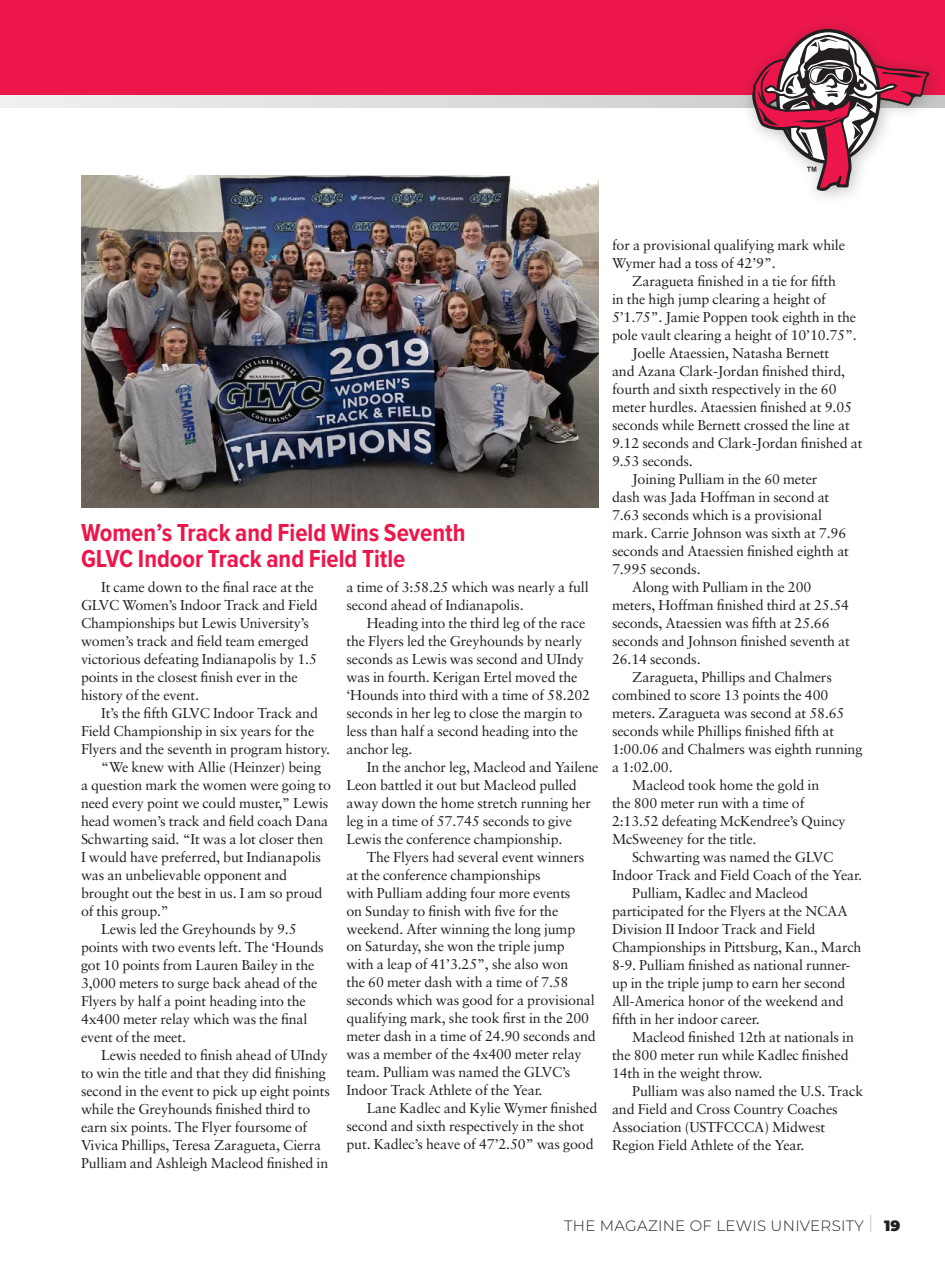
<style>
.page{position:relative;width:945px;height:1269px;background:#fff}
.page>*{position:absolute;margin:0;border:0;box-sizing:border-box;transform-origin:0 0}
.Subhead_Athletics{font:700 25.5px/25.5px "Proxima Nova Cond";color:#ed164b}
.t1{font:300 15px "Montserrat";letter-spacing:.02em;color:#231f20}
.t2{font:900 15px "Montserrat";color:#231f20}
.Athletics{font:14.25px/18px "Sabon";letter-spacing:-.01em;color:#231f20}
</style>
<div class="page">
<svg style="left:0;top:94px;width:740px;height:14px;background:#e0d1d4"></svg>
<div style="left:0;top:0;width:945px;height:94px;background:#ed164b"></div>
<img style="left:81px;top:176px;width:517px;height:331px">
<div style="left:740px;top:16px;width:205px;height:192px;background:#231f20;opacity:.3"></div>
<svg style="left:752px;top:34px;width:177px;height:157px"></svg>
<svg style="left:870px;top:1215px;width:1px;height:17px"></svg>
<p class="Subhead_Athletics" style="left:81px;top:521px;width:386px">Women’s Track and Field Wins Seventh<br>GLVC Indoor Track and Field Title</p>
<p class="Athletics" style="left:81px;top:578px;width:238px;text-indent:20px">It came down to the final race at the GLVC Women’s Indoor Track and Field Championships but Lewis University’s women’s track and field team emerged victorious defeating Indianapolis by 1.5 points in the closest finish ever in the history of the event.</p>
<p class="Athletics" style="left:81px;top:703px;width:250px;text-indent:20px">It’s the fifth GLVC Indoor Track and<br>Field Championship in six years for the<br>Flyers and the seventh in program history.</p>
<p class="Athletics" style="left:81px;top:757px;width:252px;text-indent:20px">“We knew with Allie (Heinzer) being a question mark the women were going to need every point we could muster,” Lewis head women’s track and field coach Dana Schwarting said. “It was a lot closer then I would have preferred, but Indianapolis was an unbelievable opponent and brought out the best in us. I am so proud of this group.”</p>
<p class="Athletics" style="left:81px;top:919px;width:244px;text-indent:20px">Lewis led the Greyhounds by 9.5 points with two events left. The ‘Hounds got 10 points from Lauren Bailey in the 3,000 meters to surge back ahead of the Flyers by half a point heading into the 4x400 meter relay which was the final event of the meet.</p>
<p class="Athletics" style="left:81px;top:1045px;width:250px;text-indent:20px">Lewis needed to finish ahead of UIndy to win the title and that they did finishing second in the event to pick up eight points while the Greyhounds finished third to earn six points. The Flyer foursome of Vivica Phillips, Teresa Zaragueta, Cierra Pulliam and Ashleigh Macleod finished in</p>
<p class="Athletics" style="left:347px;top:577px;width:244px">a time of 3:58.25 which was nearly a full second ahead of Indianapolis.</p>
<p class="Athletics" style="left:347px;top:613px;width:245px;text-indent:20px">Heading into the third leg of the race the Flyers led the Greyhounds by nearly seconds as Lewis was second and UIndy was in fourth. Kerigan Ertel moved the ‘Hounds into third with a time of 58.202 seconds in her leg to close the margin to less than half a second heading into the anchor leg.</p>
<p class="Athletics" style="left:347px;top:757px;width:254px;text-indent:20px">In the anchor leg, Macleod and Yailene Leon battled it out but Macleod pulled away down the home stretch running her leg in a time of 57.745 seconds to give Lewis the conference championship.</p>
<p class="Athletics" style="left:347px;top:847px;width:251px;text-indent:20px">The Flyers had several event winners at the conference championships<br>with Pulliam adding four more events<br>on Sunday to finish with five for the weekend. After winning the long jump<br>on Saturday, she won the triple jump<br>with a leap of 41’3.25”, she also won<br>the 60 meter dash with a time of 7.58 seconds which was good for a provisional qualifying mark, she took first in the 200 meter dash in a time of 24.90 seconds and was a member of the 4x400 meter relay team. Pulliam was named the GLVC’s Indoor Track Athlete of the Year.</p>
<p class="Athletics" style="left:347px;top:1099px;width:252px;text-indent:20px">Lane Kadlec and Kylie Wymer finished second and sixth respectively in the shot put. Kadlec’s heave of 47’2.50” was good</p>
<p class="Athletics" style="left:612px;top:236px;width:235px">for a provisional qualifying mark while<br>Wymer had a toss of 42’9”.</p>
<p class="Athletics" style="left:612px;top:272px;width:246px;text-indent:20px">Zaragueta finished in a tie for fifth<br>in the high jump clearing a height of 5’1.75”. Jamie Poppen took eighth in the pole vault clearing a height of 10’10.75”.</p>
<p class="Athletics" style="left:612px;top:344px;width:252px;text-indent:20px">Joelle Ataessien, Natasha Bernett<br>and Azana Clark-Jordan finished third, fourth and sixth respectively in the 60 meter hurdles. Ataessien finished at 9.05 seconds while Bernett crossed the line at 9.12 seconds and Clark-Jordan finished at 9.53 seconds.</p>
<p class="Athletics" style="left:612px;top:470px;width:239px;text-indent:20px">Joining Pulliam in the 60 meter<br>dash was Jada Hoffman in second at<br>7.63 seconds which is a provisional mark. Carrie Johnson was sixth at 7.96 seconds and Ataessien finished eighth at<br>7.995 seconds.</p>
<p class="Athletics" style="left:612px;top:578px;width:240px;text-indent:20px">Along with Pulliam in the 200 meters, Hoffman finished third at 25.54 seconds, Ataessien was fifth at 25.66 seconds and Johnson finished seventh at<br>26.14 seconds.</p>
<p class="Athletics" style="left:612px;top:668px;width:252px;text-indent:20px">Zaragueta, Phillips and Chalmers combined to score 13 points the 400 meters. Zaragueta was second at 58.65 seconds while Phillips finished fifth at 1:00.06 and Chalmers was eighth running a 1:02.00.</p>
<p class="Athletics" style="left:612px;top:776px;width:235px;text-indent:20px">Macleod took home the gold in<br>the 800 meter run with a time of<br>2:13.52 defeating McKendree’s Quincy<br>McSweeney for the title.</p>
<p class="Athletics" style="left:612px;top:848px;width:252px;text-align:center">Schwarting was named the GLVC<br>Indoor Track and Field Coach of the Year.</p>
<p class="Athletics" style="left:612px;top:884px;width:251px;text-indent:20px">Pulliam, Kadlec and Macleod participated for the Flyers at the NCAA Division II Indoor Track and Field Championships in Pittsburg, Kan., March 8-9. Pulliam finished as national runner&shy;up in the triple jump to earn her second All-America honor of the weekend and fifth in her indoor career.</p>
<p class="Athletics" style="left:612px;top:1028px;width:243px;text-indent:20px">Macleod finished 12th at nationals in the 800 meter run while Kadlec finished<br>14th in the weight throw.</p>
<p class="Athletics" style="left:612px;top:1082px;width:253px;text-indent:20px">Pulliam was also named the U.S. Track and Field and Cross Country Coaches Association (USTFCCCA) Midwest Region Field Athlete of the Year.</p>
<p class="t1" style="left:564px;top:1216px;width:301px">THE MAGAZINE OF LEWIS UNIVERSITY</p>
<p class="t2" style="left:884px;top:1215px;width:18px">19</p>
</div>
